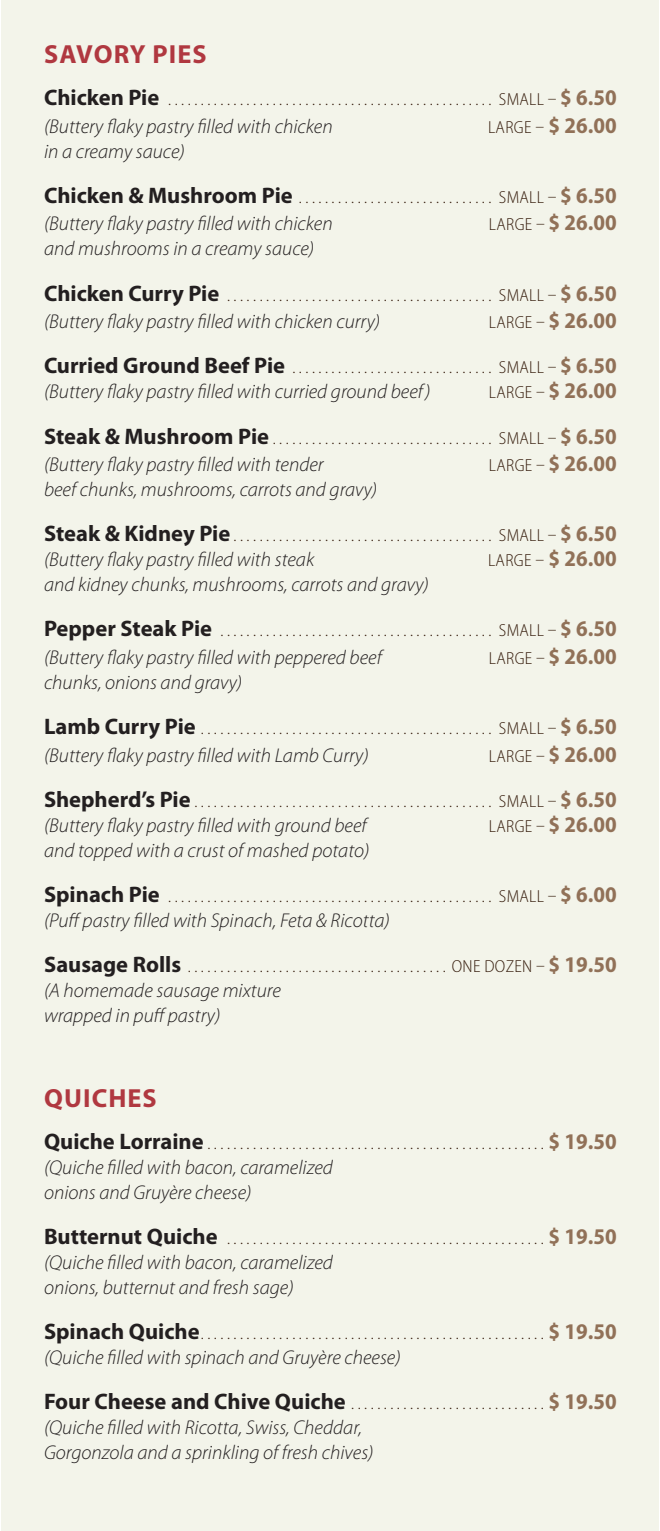
<style>
.page{position:relative;width:660px;height:1531px;background:#fff}
.page>*{position:absolute;margin:0;border:0;box-sizing:border-box;transform-origin:0 0}
.Head_A{font:700 26.25px "Myriad Pro";letter-spacing:.04em;color:#b03840}
.Body_italic{font:italic 300 20px/25px "Myriad Pro";color:#231f20}
.Head_B{font:300 semi-condensed 17.5px "Myriad Pro";letter-spacing:.02em;color:#361d0d}
.Body_italic-2{font:300 semi-condensed 17.5px "Myriad Pro";letter-spacing:.02em;color:#361d0d}
.s1{font-weight:700;font-stretch:normal;font-size:22.5px;color:#231f20}
.s2{font-weight:700;font-size:22.5px;color:#917158}
</style>
<div class="page">
<div style="left:1px;top:0;width:657px;height:1531px;background:#f3f4ea"></div>
<p class="Head_A" style="left:44px;top:37px;width:164px">SAVORY PIES</p>
<p class="Head_B" style="left:44px;top:89px;width:573px"><span class="s1">Chicken Pie</span> . . . . . . . . . . . . . . . . . . . . . . . . . . . . . . . . . . . . . . . . . . . . . . . . . . SMALL – <span class="s2">$ 6.50</span></p>
<p class="Body_italic" style="left:44px;top:113px;width:290px">(Buttery flaky pastry filled with chicken</p>
<p class="Body_italic-2" style="left:487px;top:116px;width:130px">LARGE – <span class="s2">$ 26.00</span></p>
<p class="Body_italic" style="left:44px;top:138px;width:142px">in a creamy sauce)</p>
<p class="Head_B" style="left:44px;top:187px;width:573px"><span class="s1">Chicken &amp; Mushroom Pie</span> . . . . . . . . . . . . . . . . . . . . . . . . . . . . . . SMALL – <span class="s2">$ 6.50</span></p>
<p class="Body_italic" style="left:44px;top:211px;width:290px">(Buttery flaky pastry filled with chicken</p>
<p class="Body_italic-2" style="left:488px;top:214px;width:129px">LARGE – <span class="s2">$ 26.00</span></p>
<p class="Body_italic" style="left:44px;top:236px;width:271px">and mushrooms in a creamy sauce)</p>
<p class="Head_B" style="left:44px;top:284px;width:573px"><span class="s1">Chicken Curry Pie</span> . . . . . . . . . . . . . . . . . . . . . . . . . . . . . . . . . . . . . . . . . SMALL – <span class="s2">$ 6.50</span></p>
<p class="Body_italic" style="left:44px;top:309px;width:337px">(Buttery flaky pastry filled with chicken curry)</p>
<p class="Body_italic-2" style="left:488px;top:312px;width:129px">LARGE – <span class="s2">$ 26.00</span></p>
<p class="Head_B" style="left:44px;top:357px;width:573px"><span class="s1">Curried Ground Beef Pie</span> . . . . . . . . . . . . . . . . . . . . . . . . . . . . . . . SMALL – <span class="s2">$ 6.50</span></p>
<p class="Body_italic" style="left:44px;top:379px;width:387px">(Buttery flaky pastry filled with curried ground beef)</p>
<p class="Body_italic-2" style="left:488px;top:382px;width:129px">LARGE – <span class="s2">$ 26.00</span></p>
<p class="Head_B" style="left:44px;top:427px;width:573px"><span class="s1">Steak &amp; Mushroom Pie</span> . . . . . . . . . . . . . . . . . . . . . . . . . . . . . . . . . . SMALL – <span class="s2">$ 6.50</span></p>
<p class="Body_italic" style="left:44px;top:452px;width:281px">(Buttery flaky pastry filled with tender</p>
<p class="Body_italic-2" style="left:488px;top:455px;width:129px">LARGE – <span class="s2">$ 26.00</span></p>
<p class="Body_italic" style="left:44px;top:477px;width:334px">beef chunks, mushrooms, carrots and gravy)</p>
<p class="Head_B" style="left:44px;top:525px;width:573px"><span class="s1">Steak &amp; Kidney Pie</span>........................................ SMALL – <span class="s2">$ 6.50</span></p>
<p class="Body_italic" style="left:44px;top:547px;width:271px">(Buttery flaky pastry filled with steak</p>
<p class="Body_italic-2" style="left:487px;top:550px;width:130px">LARGE – <span class="s2">$ 26.00</span></p>
<p class="Body_italic" style="left:44px;top:572px;width:386px">and kidney chunks, mushrooms, carrots and gravy)</p>
<p class="Head_B" style="left:44px;top:620px;width:573px"><span class="s1">Pepper Steak Pie</span> . . . . . . . . . . . . . . . . . . . . . . . . . . . . . . . . . . . . . . . . . . SMALL – <span class="s2">$ 6.50</span></p>
<p class="Body_italic" style="left:44px;top:645px;width:339px">(Buttery flaky pastry filled with peppered beef</p>
<p class="Body_italic-2" style="left:488px;top:648px;width:129px">LARGE – <span class="s2">$ 26.00</span></p>
<p class="Body_italic" style="left:44px;top:670px;width:199px">chunks, onions and gravy)</p>
<p class="Head_B" style="left:44px;top:718px;width:573px"><span class="s1">Lamb Curry Pie</span> . . . . . . . . . . . . . . . . . . . . . . . . . . . . . . . . . . . . . . . . . . . . . SMALL – <span class="s2">$ 6.50</span></p>
<p class="Body_italic" style="left:44px;top:742px;width:326px">(Buttery flaky pastry filled with Lamb Curry)</p>
<p class="Body_italic-2" style="left:488px;top:745px;width:129px">LARGE – <span class="s2">$ 26.00</span></p>
<p class="Head_B" style="left:44px;top:791px;width:573px"><span class="s1">Shepherd’s Pie</span> . . . . . . . . . . . . . . . . . . . . . . . . . . . . . . . . . . . . . . . . . . . . . . SMALL – <span class="s2">$ 6.50</span></p>
<p class="Body_italic" style="left:44px;top:812px;width:324px">(Buttery flaky pastry filled with ground beef</p>
<p class="Body_italic-2" style="left:488px;top:816px;width:129px">LARGE – <span class="s2">$ 26.00</span></p>
<p class="Body_italic" style="left:44px;top:837px;width:326px">and topped with a crust of mashed potato)</p>
<p class="Head_B" style="left:44px;top:886px;width:573px"><span class="s1">Spinach Pie</span> . . . . . . . . . . . . . . . . . . . . . . . . . . . . . . . . . . . . . . . . . . . . . . . . . . SMALL – <span class="s2">$ 6.00</span></p>
<p class="Body_italic" style="left:44px;top:908px;width:347px">(Puff pastry filled with Spinach, Feta &amp; Ricotta)</p>
<p class="Head_B" style="left:44px;top:956px;width:573px"><span class="s1">Sausage Rolls</span> . . . . . . . . . . . . . . . . . . . . . . . . . . . . . . . . . . . . . . . ONE DOZEN – <span class="s2">$ 19.50</span></p>
<p class="Body_italic" style="left:44px;top:978px;width:238px">(A homemade sausage mixture wrapped in puff pastry)</p>
<p class="Head_A" style="left:44px;top:1081px;width:114px">QUICHES</p>
<p class="Head_B" style="left:44px;top:1132px;width:573px"><span class="s1">Quiche Lorraine</span> . . . . . . . . . . . . . . . . . . . . . . . . . . . . . . . . . . . . . . . . . . . . . . . . . . . <span class="s2">$ 19.50</span></p>
<p class="Body_italic" style="left:44px;top:1154px;width:290px">(Quiche filled with bacon, caramelized onions and Gruyère cheese)</p>
<p class="Head_B" style="left:44px;top:1227px;width:573px"><span class="s1">Butternut Quiche</span> . . . . . . . . . . . . . . . . . . . . . . . . . . . . . . . . . . . . . . . . . . . . . . . . <span class="s2">$ 19.50</span></p>
<p class="Body_italic" style="left:44px;top:1249px;width:290px">(Quiche filled with bacon, caramelized onions, butternut and fresh sage)</p>
<p class="Head_B" style="left:44px;top:1322px;width:573px"><span class="s1">Spinach Quiche</span> . . . . . . . . . . . . . . . . . . . . . . . . . . . . . . . . . . . . . . . . . . . . . . . . . . . . <span class="s2">$ 19.50</span></p>
<p class="Body_italic" style="left:44px;top:1344px;width:358px">(Quiche filled with spinach and Gruyère cheese)</p>
<p class="Head_B" style="left:44px;top:1393px;width:573px"><span class="s1">Four Cheese and Chive Quiche</span> . . . . . . . . . . . . . . . . . . . . . . . . . . . . . <span class="s2">$ 19.50</span></p>
<p class="Body_italic" style="left:44px;top:1415px;width:331px">(Quiche filled with Ricotta, Swiss, Cheddar,<br>Gorgonzola and a sprinkling of fresh chives)</p>
</div>
